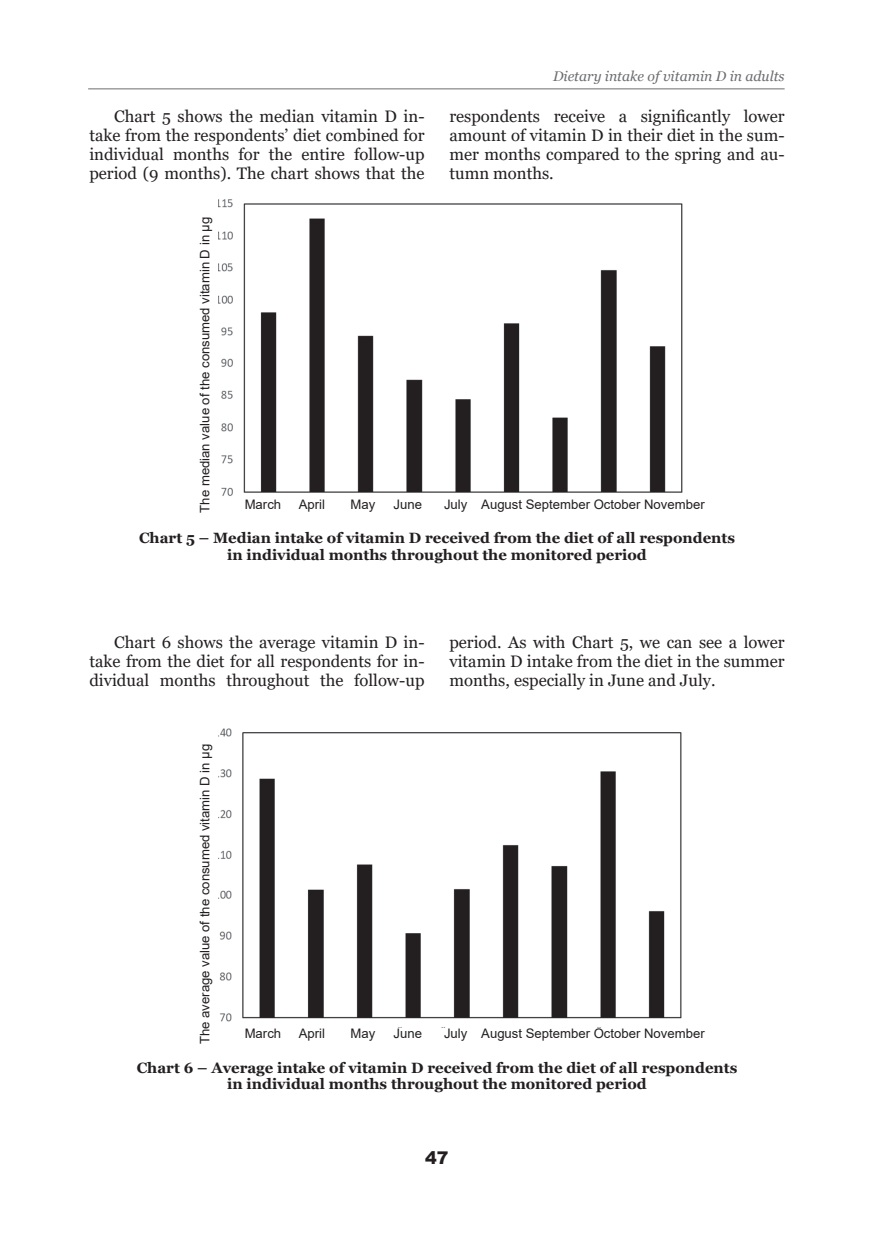
<style>
.page{position:relative;width:874px;height:1241px;background:#fff}
.page>*{position:absolute;margin:0;border:0;box-sizing:border-box;transform-origin:0 0}
.t1{font:900 17.5px "Arial";color:#231f20}
.t2{font:16.62px/18.9px "Georgia";color:#231f20;text-align:justify}
.t3{font:700 14.88px/16.6px "Georgia";color:#231f20;text-align:center}
.t4{font:italic 14px "Georgia";color:#6c6d70}
.t5{font:13.12px "Arial";color:#231f20}
</style>
<div class="page">
<img style="left:219px;top:199px;width:464px;height:297px">
<img style="left:219px;top:728px;width:463px;height:300px">
<hr style="left:88px;top:88px;width:696px;height:1px;background:#6c6d70">
<p class="t4" style="left:552px;top:67px;width:233px">Dietary intake of vitamin D in adults</p>
<p class="t2" style="left:89px;top:107px;width:336px;text-indent:25px">Chart 5 shows the median vitamin D in&shy;take from the respondents’ diet combined for individual months for the entire follow-up period (9 months). The chart shows that the</p>
<p class="t2" style="left:449px;top:107px;width:336px">respondents receive a significantly lower amount of vitamin D in their diet in the sum&shy;mer months compared to the spring and au&shy;tumn months.</p>
<p class="t5" style="left:196px;top:512px;width:297px;rotate:-90deg">The median value of the consumed vitamin D in μg</p>
<p class="t5" style="left:244px;top:495px;width:38px">March</p>
<p class="t5" style="left:298px;top:495px;width:28px">April</p>
<p class="t5" style="left:350px;top:495px;width:26px">May</p>
<p class="t5" style="left:393px;top:495px;width:30px">June</p>
<p class="t5" style="left:444px;top:495px;width:262px">July August September October November</p>
<p class="t3" style="left:139px;top:529px;width:597px">Chart 5 – Median intake of vitamin D received from the diet of all respondents in individual months throughout the monitored period</p>
<p class="t2" style="left:89px;top:633px;width:336px;text-indent:25px">Chart 6 shows the average vitamin D in&shy;take from the diet for all respondents for in&shy;dividual months throughout the follow-up</p>
<p class="t2" style="left:449px;top:633px;width:336px">period. As with Chart 5, we can see a lower vitamin D intake from the diet in the summer months, especially in June and July.</p>
<p class="t5" style="left:196px;top:1044px;width:302px;rotate:-90deg">The average value of the consumed vitamin D in μg</p>
<p class="t5" style="left:244px;top:1024px;width:38px">March</p>
<p class="t5" style="left:298px;top:1024px;width:28px">April</p>
<p class="t5" style="left:350px;top:1024px;width:26px">May</p>
<p class="t5" style="left:393px;top:1024px;width:30px">June</p>
<p class="t5" style="left:444px;top:1024px;width:262px">July August September October November</p>
<p class="t3" style="left:137px;top:1059px;width:602px">Chart 6 – Average intake of vitamin D received from the diet of all respondents in individual months throughout the monitored period</p>
<p class="t1" style="left:425px;top:1144px;width:25px">47</p>
</div>
